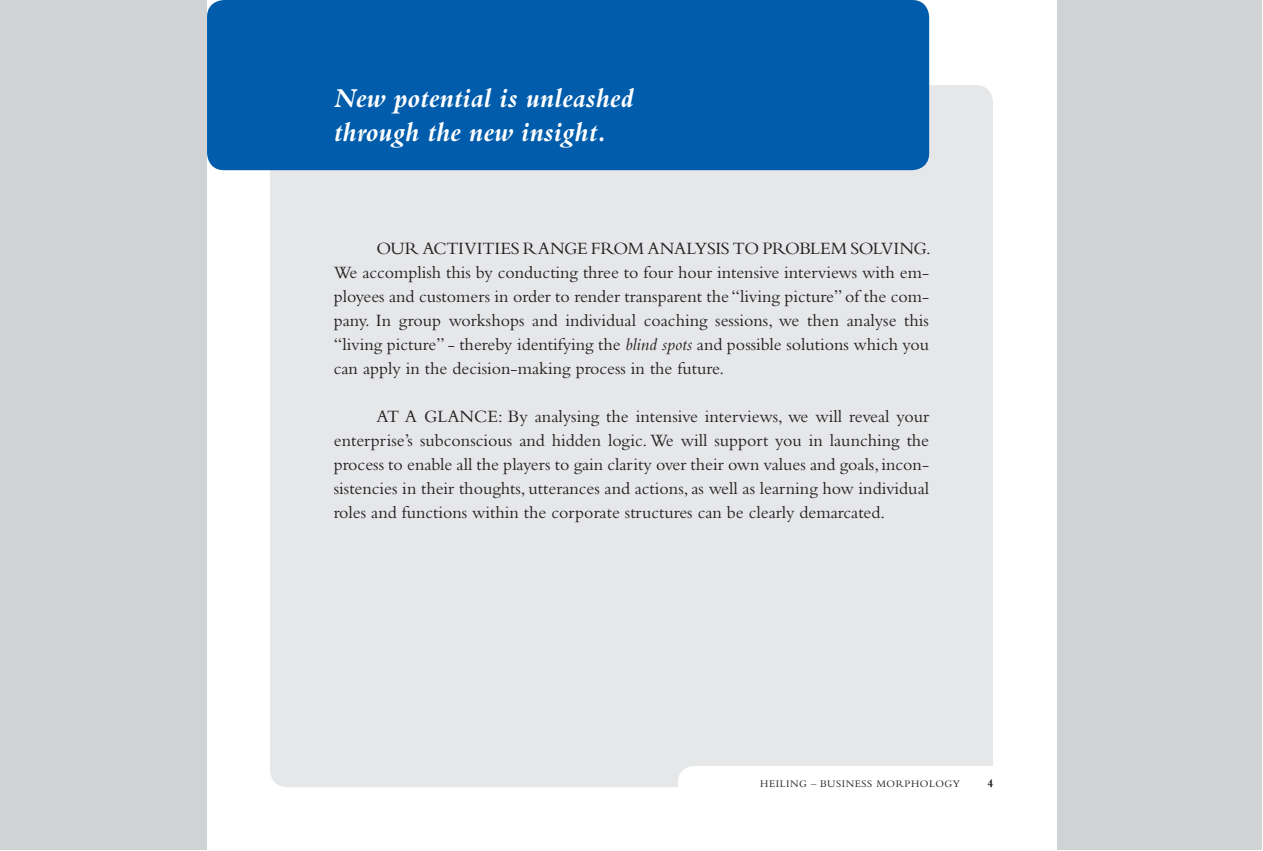
<style>
.page{position:relative;width:1263px;height:851px;background:#fff}
.page>*{position:absolute;margin:0;border:0;box-sizing:border-box;transform-origin:0 0}
.t1{font:italic 700 28.5px/34.2px "Bembo";color:#fff}
.t2{font:18px/24px "Bembo";color:#231f20;text-align:justify}
.t3{font:700 12px "Bembo";color:#231f20}
.t4{font:10.5px "Bembo";letter-spacing:.05em;color:#231f20}
.s1{font-style:italic}
</style>
<div class="page">
<div style="left:1px;top:1px;width:1261px;height:849px;background:#d1d2d4"></div>
<div style="left:207px;top:1px;width:849px;height:849px;background:#fff"></div>
<div style="left:270px;top:85px;width:723px;height:702px;background:#e6e7e9"></div>
<svg style="left:678px;top:765px;width:315px;height:22px"></svg>
<div style="left:207px;top:0;width:722px;height:170px;background:#015dab"></div>
<h1 class="t1" style="left:334px;top:81px;width:301px">New potential is unleashed through the new insight.</h1>
<p class="t2" style="left:334px;top:236px;width:598px;text-indent:43px">OUR ACTIVITIES RANGE FROM ANALYSIS TO PROBLEM SOLVING.<br>We accomplish this by conducting three to four hour intensive interviews with em&shy;ployees and customers in order to render transparent the “living picture” of the com&shy;pany. In group workshops and individual coaching sessions, we then analyse this “living picture” - thereby identifying the <span class="s1">blind spots</span> and possible solutions which you can apply in the decision-making process in the future.</p>
<p class="t2" style="left:334px;top:404px;width:597px;text-indent:43px">AT A GLANCE: By analysing the intensive interviews, we will reveal your enterprise’s subconscious and hidden logic. We will support you in launching the process to enable all the players to gain clarity over their own values and goals, incon&shy;sistencies in their thoughts, utterances and actions, as well as learning how individual roles and functions within the corporate structures can be clearly demarcated.</p>
<p class="t4" style="left:760px;top:777px;width:202px">HEILING – BUSINESS MORPHOLOGY</p>
<p class="t3" style="left:987px;top:776px;width:7px">4</p>
</div>
